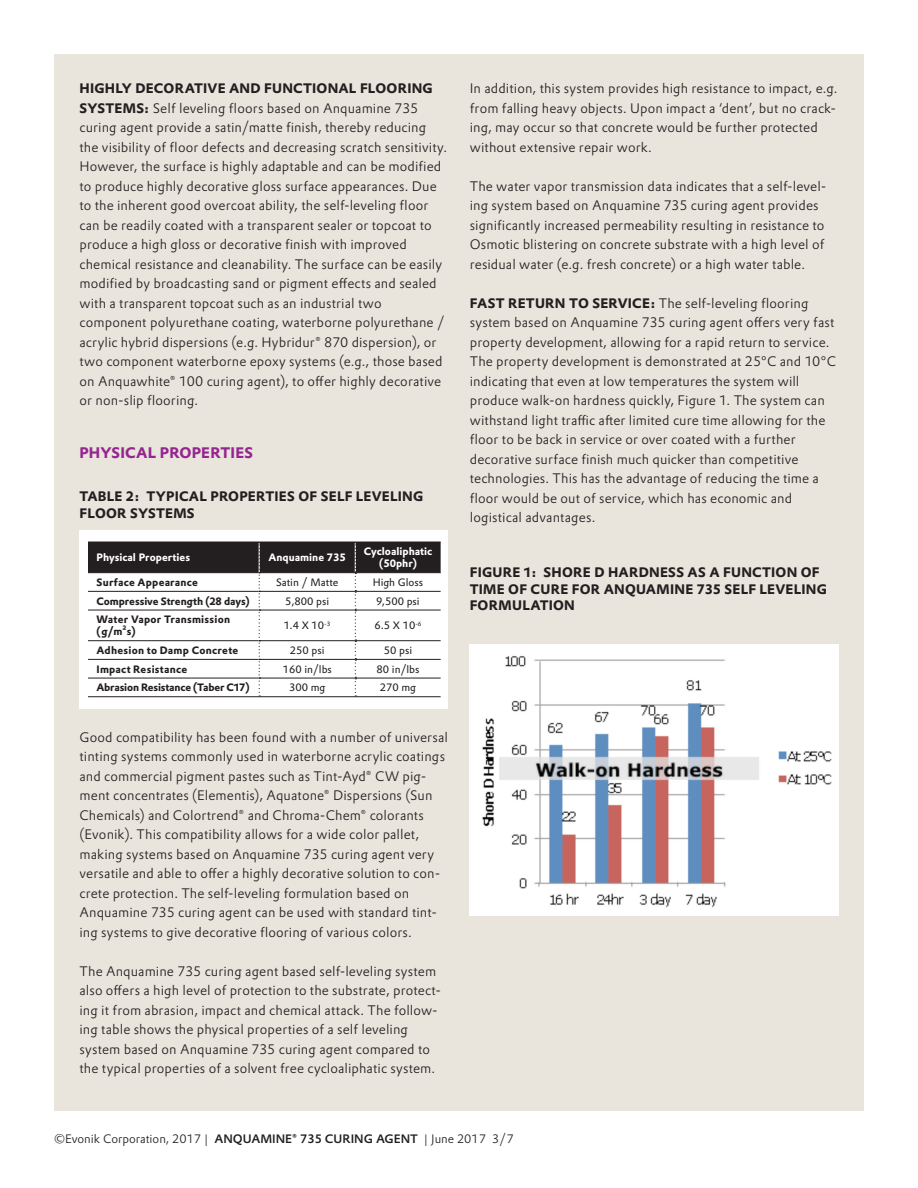
<style>
.page{position:relative;width:918px;height:1188px;background:#fff}
.page>*{position:absolute;margin:0;border:0;box-sizing:border-box;transform-origin:0 0}
.t1{font:700 15px "Evonik Prokyon";letter-spacing:.01em;color:#95268f}
.t2{font:300 13.5px/19.5px "Evonik Prokyon";letter-spacing:.01em;color:#231f20}
.t3{font:700 13.5px/16.5px "Evonik Prokyon";letter-spacing:.015em;color:#231f20}
.t4{font:300 12px "Evonik Prokyon";color:#231f20}
.t5{font:10.5px "Evonik Prokyon";color:#231f20}
.t6{font:700 10.5px/12px "Evonik Prokyon";letter-spacing:.02em;color:#231f20}
.t7{font:700 10.5px/12px "Evonik Prokyon";color:#fff;text-align:center}
.t8{font:700 10.5px "Evonik Prokyon";letter-spacing:-.02em;color:#231f20}
.t9{font:700 10.5px "Evonik Prokyon";letter-spacing:-.01em;color:#231f20}
.s1{font-weight:700}
.s2{font-weight:500}
</style>
<div class="page">
<div style="left:54px;top:54px;width:810px;height:1056px;background:#e9e5dd"></div>
<div style="left:80px;top:530px;width:368px;height:179px;background:#fff"></div>
<svg style="left:88px;top:543px;width:353px;height:153px"></svg>
<hr style="left:88px;top:696px;width:171px;height:1px;background:#231f20">
<hr style="left:88px;top:542px;width:171px;height:1px;background:#231f20">
<hr style="left:88px;top:572px;width:171px;height:1px;background:#231f20">
<hr style="left:88px;top:591px;width:171px;height:1px;background:#231f20">
<hr style="left:88px;top:610px;width:171px;height:1px;background:#231f20">
<hr style="left:88px;top:640px;width:171px;height:1px;background:#231f20">
<hr style="left:88px;top:659px;width:171px;height:1px;background:#231f20">
<hr style="left:88px;top:678px;width:171px;height:1px;background:#231f20">
<hr style="left:259px;top:542px;width:96px;height:1px;background:#231f20">
<hr style="left:355px;top:542px;width:86px;height:1px;background:#231f20">
<hr style="left:260px;top:572px;width:95px;height:1px;background:#231f20">
<hr style="left:355px;top:572px;width:86px;height:1px;background:#231f20">
<hr style="left:260px;top:591px;width:95px;height:1px;background:#231f20">
<hr style="left:355px;top:591px;width:86px;height:1px;background:#231f20">
<hr style="left:260px;top:610px;width:95px;height:1px;background:#231f20">
<hr style="left:355px;top:610px;width:86px;height:1px;background:#231f20">
<hr style="left:260px;top:640px;width:95px;height:1px;background:#231f20">
<hr style="left:355px;top:640px;width:86px;height:1px;background:#231f20">
<hr style="left:260px;top:659px;width:95px;height:1px;background:#231f20">
<hr style="left:355px;top:659px;width:86px;height:1px;background:#231f20">
<hr style="left:260px;top:678px;width:95px;height:1px;background:#231f20">
<hr style="left:355px;top:678px;width:86px;height:1px;background:#231f20">
<hr style="left:259px;top:696px;width:96px;height:1px;background:#231f20">
<hr style="left:355px;top:696px;width:86px;height:1px;background:#231f20">
<img style="left:470px;top:645px;width:368px;height:270px">
<p class="t2" style="left:80px;top:78px;width:369px"><span class="s1">HIGHLY DECORATIVE AND FUNCTIONAL FLOORING SYSTEMS:</span> Self leveling floors based on Anquamine 735 curing agent provide a satin/matte finish, thereby reducing the visibility of floor defects and decreasing scratch sensitivity.<br>However, the surface is highly adaptable and can be modified to produce highly decorative gloss surface appearances. Due to the inherent good overcoat ability, the self-leveling floor can be readily coated with a transparent sealer or topcoat to produce a high gloss or decorative finish with improved chemical resistance and cleanability. The surface can be easily modified by broadcasting sand or pigment effects and sealed with a transparent topcoat such as an industrial two component polyurethane coating, waterborne polyurethane / acrylic hybrid dispersions (e.g. Hybridur® 870 dispersion), or two component waterborne epoxy systems (e.g., those based on Anquawhite® 100 curing agent), to offer highly decorative or non-slip flooring.</p>
<p class="t1" style="left:80px;top:441px;width:175px">PHYSICAL PROPERTIES</p>
<p class="t3" style="left:80px;top:487px;width:345px">TABLE 2: TYPICAL PROPERTIES OF SELF LEVELING<br>FLOOR SYSTEMS</p>
<p class="t7" style="left:97px;top:551px;width:95px">Physical Properties</p>
<p class="t7" style="left:268px;top:551px;width:79px">Anquamine 735</p>
<p class="t7" style="left:364px;top:545px;width:70px">Cycloaliphatic (50phr)</p>
<p class="t6" style="left:97px;top:575px;width:103px">Surface Appearance</p>
<p class="t5" style="left:276px;top:574px;width:64px">Satin / Matte</p>
<p class="t5" style="left:373px;top:574px;width:52px">High Gloss</p>
<p class="t9" style="left:97px;top:592px;width:155px">Compressive Strength (28 days)</p>
<p class="t5" style="left:285px;top:593px;width:45px">5,800 psi</p>
<p class="t5" style="left:376px;top:593px;width:45px">9,500 psi</p>
<p class="t6" style="left:97px;top:613px;width:135px">Water Vapor Transmission (g/m2s)</p>
<p class="t5" style="left:284px;top:618px;width:48px">1.4 X 10<sup>-3</sup></p>
<p class="t5" style="left:374px;top:617px;width:49px">6.5 X 10<sup>-6</sup></p>
<p class="t6" style="left:97px;top:643px;width:143px">Adhesion to Damp Concrete</p>
<p class="t5" style="left:290px;top:642px;width:36px">250 psi</p>
<p class="t5" style="left:384px;top:642px;width:30px">50 psi</p>
<p class="t6" style="left:97px;top:662px;width:92px">Impact Resistance</p>
<p class="t5" style="left:283px;top:661px;width:51px">160 in/lbs</p>
<p class="t5" style="left:377px;top:661px;width:44px">80 in/lbs</p>
<p class="t8" style="left:97px;top:679px;width:155px">Abrasion Resistance (Taber C17)</p>
<p class="t5" style="left:289px;top:680px;width:38px">300 mg</p>
<p class="t5" style="left:380px;top:680px;width:38px">270 mg</p>
<p class="t2" style="left:80px;top:726px;width:370px">Good compatibility has been found with a number of universal tinting systems commonly used in waterborne acrylic coatings and commercial pigment pastes such as Tint-Ayd® CW pig&shy;ment concentrates (Elementis), Aquatone® Dispersions (Sun Chemicals) and Colortrend® and Chroma-Chem® colorants (Evonik). This compatibility allows for a wide color pallet, making systems based on Anquamine 735 curing agent very versatile and able to offer a highly decorative solution to con&shy;crete protection. The self-leveling formulation based on Anquamine 735 curing agent can be used with standard tint&shy;ing systems to give decorative flooring of various colors.</p>
<p class="t2" style="left:80px;top:960px;width:363px">The Anquamine 735 curing agent based self-leveling system also offers a high level of protection to the substrate, protect&shy;ing it from abrasion, impact and chemical attack. The follow&shy;ing table shows the physical properties of a self leveling system based on Anquamine 735 curing agent compared to the typical properties of a solvent free cycloaliphatic system.</p>
<p class="t2" style="left:470px;top:78px;width:369px">In addition, this system provides high resistance to impact, e.g. from falling heavy objects. Upon impact a ‘dent’, but no crack&shy;ing, may occur so that concrete would be further protected without extensive repair work.</p>
<p class="t2" style="left:470px;top:175px;width:358px">The water vapor transmission data indicates that a self-level&shy;ing system based on Anquamine 735 curing agent provides significantly increased permeability resulting in resistance to Osmotic blistering on concrete substrate with a high level of residual water (e.g. fresh concrete) or a high water table.</p>
<p class="t2" style="left:470px;top:292px;width:368px"><span class="s1">FAST RETURN TO SERVICE:</span> The self-leveling flooring system based on Anquamine 735 curing agent offers very fast property development, allowing for a rapid return to service.<br>The property development is demonstrated at 25°C and 10°C indicating that even at low temperatures the system will produce walk-on hardness quickly, Figure 1. The system can withstand light traffic after limited cure time allowing for the floor to be back in service or over coated with a further decorative surface finish much quicker than competitive technologies. This has the advantage of reducing the time a floor would be out of service, which has economic and logistical advantages.</p>
<p class="t3" style="left:470px;top:563px;width:359px">FIGURE 1: SHORE D HARDNESS AS A FUNCTION OF<br>TIME OF CURE FOR ANQUAMINE 735 SELF LEVELING<br>FORMULATION</p>
<p class="t4" style="left:54px;top:1130px;width:461px">©Evonik Corporation, 2017 | <span class="s2">ANQUAMINE® 735 CURING AGENT</span> | June 2017 3/7</p>
</div>
